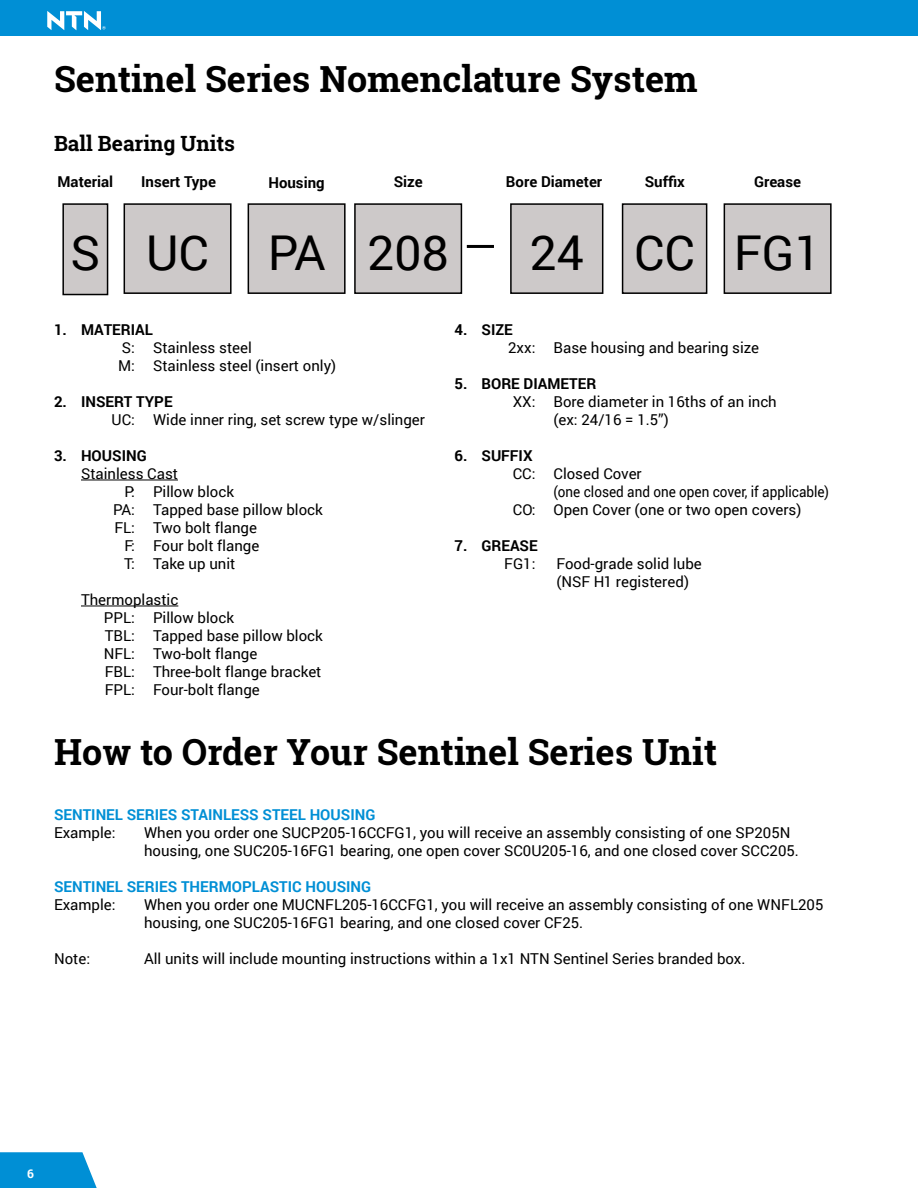
<style>
.page{position:relative;width:918px;height:1188px;background:#fff}
.page>*{position:absolute;margin:0;border:0;box-sizing:border-box;transform-origin:0 0}
.t1{font:48px "Roboto";color:#000}
.t2{font:700 36px "Roboto Slab";color:#000}
.t3{font:700 21px "Roboto Slab";color:#000}
.t4{font:15px/18px "Roboto";color:#000}
.t5{font:700 15px "Roboto";color:#000}
.t6{font:700 15px "Roboto";color:#008fd5}
.t7{font:15px "Roboto";color:#000;scale:.9 1}
.t8{font:700 12px "Roboto";color:#fff}
</style>
<div class="page">
<div style="left:0;top:0;width:918px;height:36px;background:#008fd5"></div>
<svg style="left:0;top:1152px;width:97px;height:36px"></svg>
<svg style="left:47px;top:11px;width:59px;height:19px"></svg>
<hr style="left:81px;top:480px;width:97px;height:1px;background:#000">
<hr style="left:81px;top:606px;width:97px;height:1px;background:#000">
<hr style="left:467px;top:245px;width:27px;height:3px;background:#000">
<div style="left:63px;top:204px;width:45px;height:91px;background:#cdc9c9"></div>
<div style="left:62px;top:203px;width:46px;height:92px;border:2px solid #000"></div>
<div style="left:124px;top:204px;width:107px;height:89px;background:#cdc9c9"></div>
<div style="left:124px;top:203px;width:108px;height:91px;border:2px solid #000"></div>
<div style="left:248px;top:204px;width:97px;height:89px;background:#cdc9c9"></div>
<div style="left:248px;top:203px;width:98px;height:91px;border:2px solid #000"></div>
<div style="left:355px;top:204px;width:106px;height:89px;background:#cdc9c9"></div>
<div style="left:354px;top:203px;width:108px;height:91px;border:2px solid #000"></div>
<div style="left:511px;top:204px;width:92px;height:89px;background:#cdc9c9"></div>
<div style="left:510px;top:203px;width:93px;height:91px;border:2px solid #000"></div>
<div style="left:623px;top:204px;width:84px;height:89px;background:#cdc9c9"></div>
<div style="left:622px;top:203px;width:85px;height:91px;border:2px solid #000"></div>
<div style="left:724px;top:204px;width:107px;height:89px;background:#cdc9c9"></div>
<div style="left:724px;top:203px;width:108px;height:91px;border:2px solid #000"></div>
<h2 class="t2" style="left:54px;top:54px;width:645px">Sentinel Series Nomenclature System</h2>
<h3 class="t3" style="left:54px;top:129px;width:183px">Ball Bearing Units</h3>
<p class="t5" style="left:141px;top:171px;width:76px">Insert Type</p>
<p class="t5" style="left:394px;top:171px;width:30px">Size</p>
<p class="t5" style="left:506px;top:172px;width:98px">Bore Diameter</p>
<p class="t5" style="left:645px;top:171px;width:42px">Suffix</p>
<p class="t5" style="left:754px;top:171px;width:48px">Grease</p>
<p class="t5" style="left:58px;top:172px;width:57px">Material</p>
<p class="t5" style="left:268px;top:172px;width:58px">Housing</p>
<h1 class="t1" style="left:70px;top:219px;width:380px">S UC PA 208</h1>
<h1 class="t1" style="left:530px;top:219px;width:293px">24 CC FG1</h1>
<p class="t5" style="left:54px;top:319px;width:100px">1. MATERIAL</p>
<p class="t4" style="left:118px;top:338px;width:220px">S: Stainless steel<br>M: Stainless steel (insert only)</p>
<p class="t5" style="left:54px;top:391px;width:120px">2. INSERT TYPE</p>
<p class="t4" style="left:112px;top:410px;width:315px">UC: Wide inner ring, set screw type w/slinger</p>
<p class="t5" style="left:54px;top:445px;width:94px">3. HOUSING</p>
<p class="t4" style="left:81px;top:464px;width:99px">Stainless Cast</p>
<p class="t4" style="left:125px;top:482px;width:111px">P: Pillow block</p>
<p class="t4" style="left:113px;top:500px;width:211px">PA: Tapped base pillow block</p>
<p class="t4" style="left:114px;top:518px;width:144px">FL: Two bolt flange</p>
<p class="t4" style="left:124px;top:536px;width:136px">F: Four bolt flange</p>
<p class="t4" style="left:124px;top:554px;width:113px">T: Take up unit</p>
<p class="t4" style="left:104px;top:590px;width:221px;text-indent:-23px">Thermoplastic<br>PPL: Pillow block<br>TBL: Tapped base pillow block<br>NFL: Two-bolt flange<br>FBL: Three-bolt flange bracket<br>FPL: Four-bolt flange</p>
<p class="t5" style="left:455px;top:319px;width:60px">4. SIZE</p>
<p class="t4" style="left:508px;top:338px;width:253px">2xx: Base housing and bearing size</p>
<p class="t5" style="left:455px;top:373px;width:143px">5. BORE DIAMETER</p>
<p class="t4" style="left:554px;top:392px;width:225px;text-indent:-41px">XX: Bore diameter in 16ths of an inch (ex: 24/16 = 1.5”)</p>
<p class="t5" style="left:455px;top:445px;width:80px">6. SUFFIX</p>
<p class="t4" style="left:513px;top:464px;width:131px">CC: Closed Cover</p>
<p class="t7" style="left:554px;top:481px;width:308px">(one closed and one open cover, if applicable)</p>
<p class="t4" style="left:513px;top:500px;width:290px">CO: Open Cover (one or two open covers)</p>
<p class="t5" style="left:454px;top:535px;width:85px">7. GREASE</p>
<p class="t4" style="left:504px;top:554px;width:33px">FG1:</p>
<p class="t4" style="left:556px;top:554px;width:147px">Food-grade solid lube (NSF H1 registered)</p>
<h2 class="t2" style="left:54px;top:727px;width:665px">How to Order Your Sentinel Series Unit</h2>
<p class="t6" style="left:54px;top:804px;width:323px">SENTINEL SERIES STAINLESS STEEL HOUSING</p>
<p class="t4" style="left:54px;top:823px;width:63px">Example:</p>
<p class="t4" style="left:144px;top:823px;width:656px">When you order one SUCP205-16CCFG1, you will receive an assembly consisting of one SP205N housing, one SUC205-16FG1 bearing, one open cover SC0U205-16, and one closed cover SCC205.</p>
<p class="t6" style="left:54px;top:876px;width:319px">SENTINEL SERIES THERMOPLASTIC HOUSING</p>
<p class="t4" style="left:54px;top:895px;width:63px">Example:</p>
<p class="t4" style="left:144px;top:895px;width:681px">When you order one MUCNFL205-16CCFG1, you will receive an assembly consisting of one WNFL205 housing, one SUC205-16FG1 bearing, and one closed cover CF25.</p>
<p class="t4" style="left:54px;top:949px;width:38px">Note:</p>
<p class="t4" style="left:144px;top:949px;width:603px">All units will include mounting instructions within a 1x1 NTN Sentinel Series branded box.</p>
<p class="t8" style="left:27px;top:1165px;width:8px">6</p>
</div>
